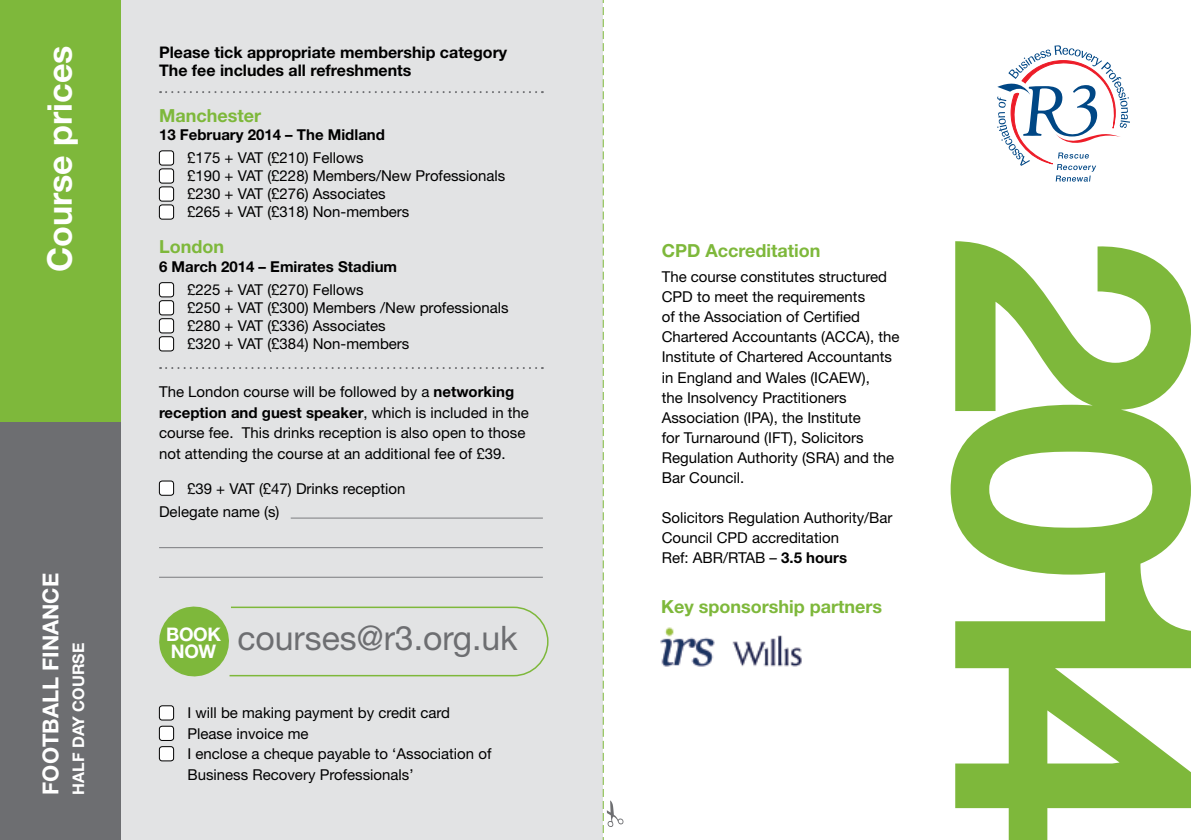
<style>
.page{position:relative;width:1191px;height:840px;background:#fff}
.page>*{position:absolute;margin:0;border:0;box-sizing:border-box;transform-origin:0 0}
.t1{font:700 34px "Helvetica Neue";color:#fff}
.t2{font:33.8px "Helvetica Neue";color:#6d6e71}
.t3{font:700 22px "Helvetica Neue";color:#fff}
.t4{font:700 18.8px/16.8px "Helvetica Neue";letter-spacing:-.02em;color:#fff}
.t5{font:700 18px "Helvetica Neue";color:#7eb83b}
.t6{font:700 16px/18px "Helvetica Neue";color:#000}
.t7{font:700 16px "Helvetica Neue";color:#fff}
.t8{font:15px/20px "Helvetica Neue";color:#000}
.t9{font:700 15px "Helvetica Neue";color:#000}
.s1{font-weight:700}
</style>
<div class="page">
<div style="left:0;top:0;width:602px;height:839px;background:#e2e3e4"></div>
<div style="left:0;top:0;width:120px;height:422px;background:#7eb83b"></div>
<div style="left:0;top:422px;width:120px;height:417px;background:#6d6e71"></div>
<img style="left:732px;top:635px;width:70px;height:32px">
<img style="left:660px;top:627px;width:55px;height:40px">
<svg style="left:160px;top:367px;width:383px;height:2px"></svg>
<hr style="left:291px;top:517px;width:252px;height:1px;background:#7b7c7f">
<hr style="left:159px;top:547px;width:384px;height:1px;background:#7b7c7f">
<hr style="left:159px;top:576px;width:384px;height:1px;background:#7b7c7f">
<div style="left:159px;top:151px;width:15px;height:14px;background:#fff;border-radius:3px"></div>
<div style="left:159px;top:150px;width:15px;height:15px;border:1px solid #000;border-radius:3px"></div>
<div style="left:159px;top:169px;width:15px;height:14px;background:#fff;border-radius:3px"></div>
<div style="left:159px;top:168px;width:15px;height:15px;border:1px solid #000;border-radius:3px"></div>
<div style="left:159px;top:187px;width:15px;height:14px;background:#fff;border-radius:3px"></div>
<div style="left:159px;top:186px;width:15px;height:15px;border:1px solid #000;border-radius:3px"></div>
<div style="left:159px;top:205px;width:15px;height:14px;background:#fff;border-radius:3px"></div>
<div style="left:159px;top:204px;width:15px;height:15px;border:1px solid #000;border-radius:3px"></div>
<div style="left:159px;top:282px;width:15px;height:15px;background:#fff;border-radius:3px"></div>
<div style="left:159px;top:282px;width:15px;height:15px;border:1px solid #000;border-radius:3px"></div>
<div style="left:159px;top:300px;width:15px;height:15px;background:#fff;border-radius:3px"></div>
<div style="left:159px;top:300px;width:15px;height:15px;border:1px solid #000;border-radius:3px"></div>
<div style="left:159px;top:318px;width:15px;height:15px;background:#fff;border-radius:3px"></div>
<div style="left:159px;top:318px;width:15px;height:15px;border:1px solid #000;border-radius:3px"></div>
<div style="left:159px;top:336px;width:15px;height:15px;background:#fff;border-radius:3px"></div>
<div style="left:159px;top:336px;width:15px;height:15px;border:1px solid #000;border-radius:3px"></div>
<div style="left:159px;top:480px;width:15px;height:15px;background:#fff;border-radius:3px"></div>
<div style="left:159px;top:480px;width:15px;height:15px;border:1px solid #000;border-radius:3px"></div>
<div style="left:159px;top:705px;width:15px;height:14px;background:#fff;border-radius:3px"></div>
<div style="left:159px;top:705px;width:15px;height:15px;border:1px solid #000;border-radius:3px"></div>
<div style="left:159px;top:725px;width:15px;height:15px;background:#fff;border-radius:3px"></div>
<div style="left:159px;top:725px;width:15px;height:15px;border:1px solid #000;border-radius:3px"></div>
<div style="left:159px;top:746px;width:15px;height:14px;background:#fff;border-radius:3px"></div>
<div style="left:159px;top:746px;width:15px;height:14px;border:1px solid #000;border-radius:3px"></div>
<svg style="left:160px;top:91px;width:383px;height:2px"></svg>
<svg style="left:159px;top:606px;width:390px;height:71px"></svg>
<svg style="left:603px;top:0;width:20px;height:839px"></svg>
<svg style="left:997px;top:45px;width:133px;height:136px"></svg>
<svg style="left:950px;top:241px;width:241px;height:598px;fill:#7eb83b"></svg>
<h1 class="t1" style="left:39px;top:272px;width:228px;rotate:-90deg">Course prices</h1>
<h3 class="t3" style="left:37px;top:794px;width:223px;rotate:-90deg">Football Finance</h3>
<p class="t7" style="left:69px;top:794px;width:153px;rotate:-90deg">Half day course</p>
<p class="t6" style="left:159px;top:43px;width:350px">Please tick appropriate membership category<br>The fee includes all refreshments</p>
<p class="t5" style="left:159px;top:104px;width:104px">Manchester</p>
<p class="t9" style="left:159px;top:125px;width:227px">13 February 2014 – The Midland</p>
<p class="t8" style="left:187px;top:149px;width:320px;line-height:18px">£175 + VAT (£210) Fellows<br>£190 + VAT (£228) Members/New Professionals £230 + VAT (£276) Associates<br>£265 + VAT (£318) Non-members</p>
<p class="t5" style="left:159px;top:236px;width:67px">London</p>
<p class="t9" style="left:159px;top:257px;width:240px">6 March 2014 – Emirates Stadium</p>
<p class="t8" style="left:187px;top:280px;width:323px;line-height:18px">£225 + VAT (£270) Fellows<br>£250 + VAT (£300) Members /New professionals £280 + VAT (£336) Associates<br>£320 + VAT (£384) Non-members</p>
<p class="t8" style="left:159px;top:381px;width:371px">The London course will be followed by a <span class="s1">networking reception and guest speaker</span>, which is included in the course fee. This drinks reception is also open to those not attending the course at an additional fee of £39.</p>
<p class="t8" style="left:159px;top:476px;width:248px;line-height:23.6px;text-indent:28px">£39 + VAT (£47) Drinks reception<br>Delegate name (s)</p>
<p class="t4" style="left:166px;top:625px;width:53px">Book now</p>
<h2 class="t2" style="left:237px;top:617px;width:282px">courses@r3.org.uk</h2>
<p class="t8" style="left:187px;top:702px;width:305px">I will be making payment by credit card Please invoice me<br>I enclose a cheque payable to ‘Association of Business Recovery Professionals’</p>
<p class="t5" style="left:661px;top:239px;width:160px">CPD Accreditation</p>
<p class="t8" style="left:661px;top:267px;width:239px">The course constitutes structured<br>CPD to meet the requirements<br>of the Association of Certified<br>Chartered Accountants (ACCA), the<br>Institute of Chartered Accountants in England and Wales (ICAEW),<br>the Insolvency Practitioners<br>Association (IPA), the Institute<br>for Turnaround (IFT), Solicitors<br>Regulation Authority (SRA) and the<br>Bar Council.</p>
<p class="t8" style="left:661px;top:506px;width:232px">Solicitors Regulation Authority/Bar<br>Council CPD accreditation<br>Ref: ABR/RTAB – <span class="s1">3.5 hours</span></p>
<p class="t5" style="left:661px;top:595px;width:223px">Key sponsorship partners</p>
</div>
